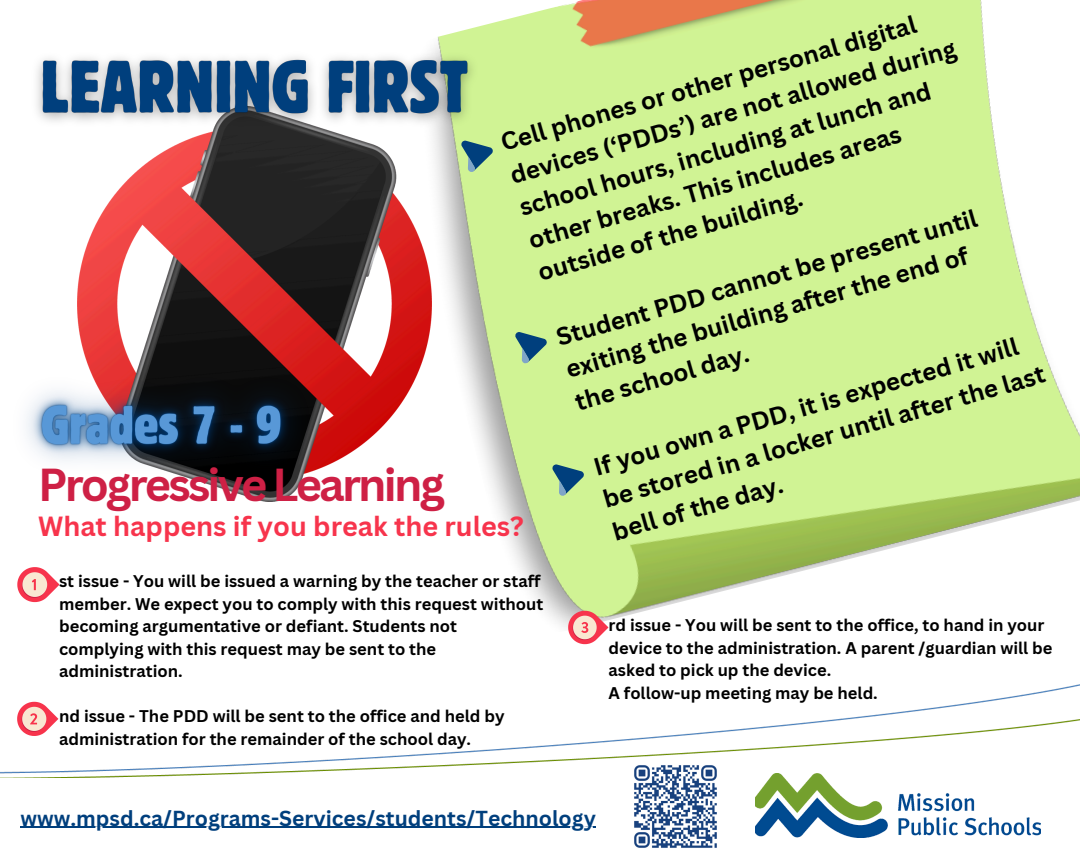
<style>
.page{position:relative;width:1080px;height:864px;background:#fff}
.page>*{position:absolute;margin:0;border:0;box-sizing:border-box;transform-origin:0 0}
.t1{font:700 45px "Canva Sans";letter-spacing:-.06em;color:#ce2045}
.t2{font:700 27px "Canva Sans";color:#f7344c}
.t3{font:700 24.3px/33.8px "Canva Sans";color:#000}
.t4{font:700 21.15px "Canva Sans";color:#003f7d}
.t5{font:700 16.5px/22.5px "Canva Sans";color:#000}
</style>
<div class="page">
<img style="left:755px;top:778px;width:285px;height:59px">
<img style="left:0;top:684px;width:1080px;height:94px">
<img style="left:78px;top:135px;width:295px;height:325px">
<img style="left:373px;top:0;width:707px;height:628px">
<img style="left:629px;top:760px;width:92px;height:88px">
<svg style="left:17px;top:567px;width:43px;height:36px"></svg>
<svg style="left:10px;top:695px;width:48px;height:48px"></svg>
<svg style="left:561px;top:604px;width:47px;height:41px"></svg>
<img style="left:26px;top:336px;width:312px;height:166px">
<img style="left:37px;top:41px;width:450px;height:94px">
<hr style="left:20px;top:827px;width:576px;height:1px;background:#003f7d">
<svg style="left:459px;top:133px;width:38px;height:40px;background:#8bb78e"></svg>
<svg style="left:513px;top:325px;width:38px;height:40px;background:#8bb78e"></svg>
<svg style="left:551px;top:457px;width:37px;height:40px"></svg>
<h4 class="t3" style="left:496px;top:126px;width:464px;rotate:-16deg">Cell phones or other personal digital devices (‘PDDs’) are not allowed during school hours, including at lunch and other breaks. This includes areas</h4>
<p class="t3" style="left:534px;top:256px;width:276px;rotate:-16deg">outside of the building.</p>
<p class="t3" style="left:552px;top:321px;width:438px;rotate:-16deg">Student PDD cannot be present until exiting the building after the end of</p>
<p class="t3" style="left:590px;top:450px;width:442px;rotate:-16deg">If you own a PDD, it is expected it will</p>
<p class="t3" style="left:571px;top:386px;width:181px;rotate:-16deg">the school day.</p>
<p class="t3" style="left:599px;top:483px;width:460px;rotate:-16deg">be stored in a locker until after the last bell of the day.</p>
<p class="t1" style="left:38px;top:453px;width:408px">Progressive Learning</p>
<p class="t2" style="left:38px;top:508px;width:487px">What happens if you break the rules?</p>
<h5 class="t5" style="left:59px;top:569px;width:486px">st issue - You will be issued a warning by the teacher or staff member. We expect you to comply with this request without becoming argumentative or defiant. Students not complying with this request may be sent to the administration.</h5>
<p class="t5" style="left:59px;top:704px;width:447px">nd issue - The PDD will be sent to the office and held by administration for the remainder of the school day.</p>
<p class="t5" style="left:609px;top:613px;width:446px">rd issue - You will be sent to the office, to hand in your device to the administration. A parent /guardian will be asked to pick up the device.</p>
<h3 class="t5" style="left:609px;top:681px;width:271px">A follow-up meeting may be held.</h3>
<p class="t4" style="left:20px;top:803px;width:577px">www.mpsd.ca/Programs-Services/students/Technology</p>
</div>
